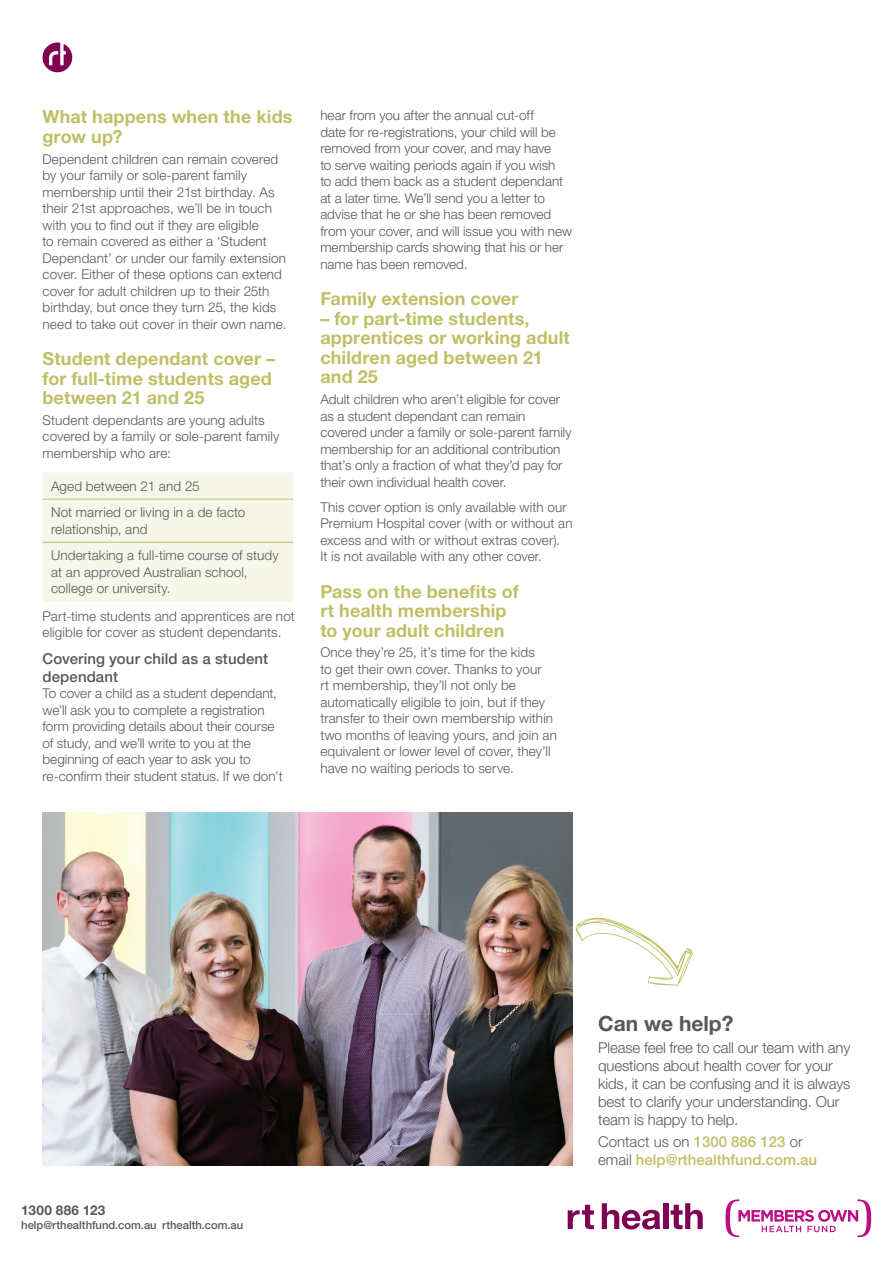
<style>
.page{position:relative;width:893px;height:1263px;background:#fff}
.page>*{position:absolute;margin:0;border:0;box-sizing:border-box;transform-origin:0 0}
.t1{font:700 21px "Helvetica Neue LT Std";color:#57585a}
.Text_-_sub_heading{font:700 18px/19.5px "Helvetica Neue LT Std";letter-spacing:.005em;color:#bfc066}
.t2{font:300 15px/18px "Helvetica Neue LT Std";letter-spacing:-.01em;color:#57585a}
.t3{font:500 15px/18px "Helvetica Neue LT Std";color:#bfc066}
.Text_-_body{font:500 15px/18px "Helvetica Neue LT Std";letter-spacing:.005em;color:#57585a}
.Text_-_body-2{font:300 13.5px/16.5px "Helvetica Neue LT Std";letter-spacing:.005em;color:#57585a}
.Text_-_body-3{font:700 13.5px "Helvetica Neue LT Std";letter-spacing:.03em;color:#57585a}
.Text_-_body-4{font:500 11.25px "Helvetica Neue LT Std";color:#57585a}
.s1{font-weight:300;color:#57585a}
</style>
<div class="page">
<svg style="left:43px;top:43px;width:29px;height:29px"></svg>
<div style="left:43px;top:472px;width:250px;height:130px;background:#f6f7e9"></div>
<hr style="left:43px;top:499px;width:250px;height:1px;background:#bfc066">
<hr style="left:43px;top:542px;width:250px;height:1px;background:#bfc066">
<img style="left:43px;top:812px;width:530px;height:353px">
<svg style="left:576px;top:917px;width:117px;height:69px"></svg>
<svg style="left:725px;top:1199px;width:146px;height:38px"></svg>
<svg style="left:602px;top:1203px;width:58px;height:26px"></svg>
<div style="left:663px;top:1203px;width:5px;height:26px;background:#800051"></div>
<svg style="left:671px;top:1203px;width:32px;height:26px"></svg>
<svg style="left:568px;top:1205px;width:26px;height:24px"></svg>
<p class="Text_-_sub_heading" style="left:43px;top:107px;width:252px">What happens when the kids grow up?</p>
<p class="Text_-_body-2" style="left:43px;top:150px;width:245px">Dependent children can remain covered by your family or sole-parent family membership until their 21st birthday. As their 21st approaches, we’ll be in touch with you to find out if they are eligible<br>to remain covered as either a ‘Student Dependant’ or under our family extension cover. Either of these options can extend cover for adult children up to their 25th birthday, but once they turn 25, the kids need to take out cover in their own name.</p>
<p class="Text_-_sub_heading" style="left:43px;top:349px;width:234px">Student dependant cover – for full-time students aged between 21 and 25</p>
<p class="Text_-_body-2" style="left:43px;top:412px;width:238px">Student dependants are young adults covered by a family or sole-parent family membership who are:</p>
<p class="Text_-_body-2" style="left:51px;top:477px;width:150px">Aged between 21 and 25</p>
<p class="Text_-_body-2" style="left:51px;top:504px;width:196px">Not married or living in a de facto relationship, and</p>
<p class="Text_-_body-2" style="left:51px;top:547px;width:229px">Undertaking a full-time course of study at an approved Australian school, college or university.</p>
<p class="Text_-_body-2" style="left:43px;top:608px;width:254px">Part-time students and apprentices are not eligible for cover as student dependants.</p>
<p class="Text_-_body" style="left:43px;top:649px;width:227px">Covering your child as a student dependant</p>
<p class="Text_-_body-2" style="left:43px;top:685px;width:242px">To cover a child as a student dependant, we’ll ask you to complete a registration form providing details about their course of study, and we’ll write to you at the beginning of each year to ask you to re-confirm their student status. If we don’t</p>
<p class="Text_-_body-2" style="left:320px;top:107px;width:253px">hear from you after the annual cut-off<br>date for re-registrations, your child will be removed from your cover, and may have<br>to serve waiting periods again if you wish<br>to add them back as a student dependant at a later time. We’ll send you a letter to advise that he or she has been removed from your cover, and will issue you with new membership cards showing that his or her name has been removed.</p>
<p class="Text_-_sub_heading" style="left:320px;top:289px;width:200px">Family extension cover</p>
<p class="Text_-_sub_heading" style="left:320px;top:308px;width:251px">– for part-time students, apprentices or working adult children aged between 21 and 25</p>
<p class="Text_-_body-2" style="left:320px;top:391px;width:253px">Adult children who aren’t eligible for cover as a student dependant can remain covered under a family or sole-parent family membership for an additional contribution that’s only a fraction of what they’d pay for their own individual health cover.</p>
<p class="Text_-_body-2" style="left:320px;top:498px;width:254px">This cover option is only available with our Premium Hospital cover (with or without an excess and with or without extras cover).<br>It is not available with any other cover.</p>
<p class="Text_-_sub_heading" style="left:320px;top:581px;width:200px">Pass on the benefits of rt health membership to your adult children</p>
<p class="Text_-_body-2" style="left:320px;top:644px;width:238px">Once they’re 25, it’s time for the kids<br>to get their own cover. Thanks to your<br>rt membership, they’ll not only be automatically eligible to join, but if they transfer to their own membership within two months of leaving yours, and join an equivalent or lower level of cover, they’ll have no waiting periods to serve.</p>
<p class="Text_-_body-3" style="left:21px;top:1202px;width:86px">1300 886 123</p>
<p class="Text_-_body-4" style="left:21px;top:1218px;width:224px">help@rthealthfund.com.au rthealth.com.au</p>
<p class="t1" style="left:598px;top:1010px;width:137px">Can we help?</p>
<p class="t2" style="left:598px;top:1038px;width:254px">Please feel free to call our team with any questions about health cover for your kids, it can be confusing and it is always best to clarify your understanding. Our team is happy to help.</p>
<p class="t3" style="left:598px;top:1133px;width:220px"><span class="s1">Contact us on</span> 1300 886 123 <span class="s1">or email</span> help@rthealthfund.com.au</p>
</div>
